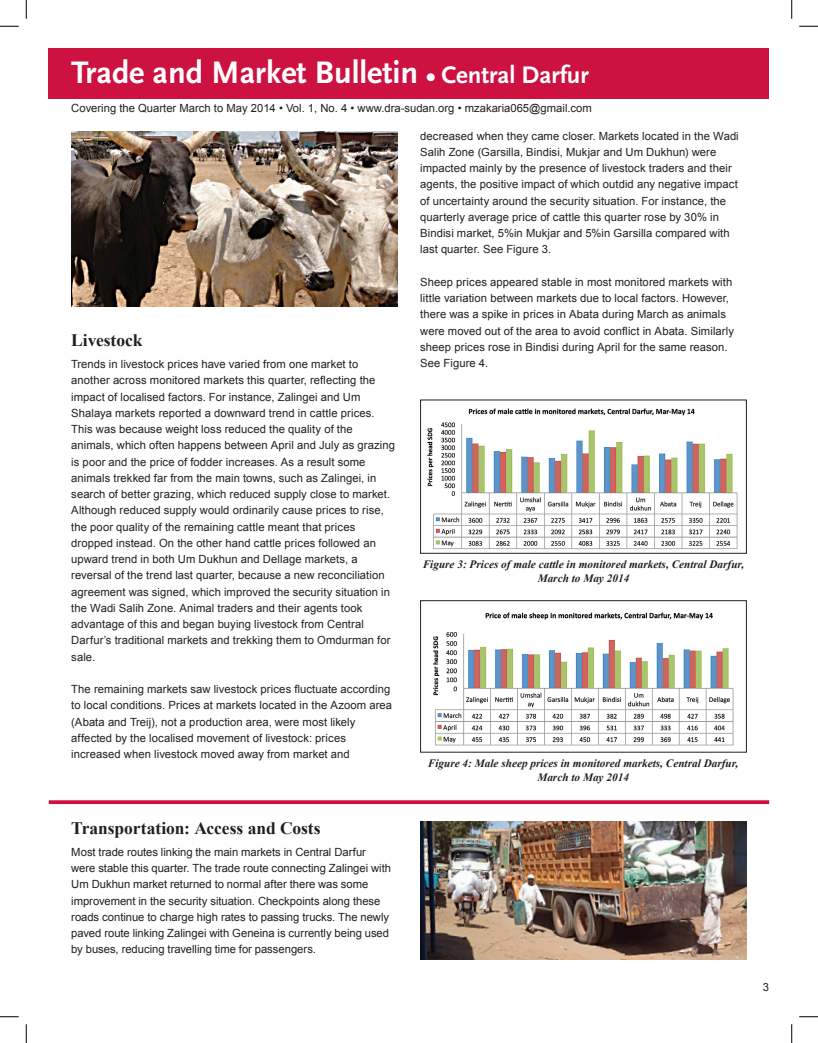
<style>
.page{position:relative;width:818px;height:1043px;background:#fff}
.page>*{position:absolute;margin:0;border:0;box-sizing:border-box;transform-origin:0 0}
.t1{font:700 32.5px "Scala Sans";color:#fff}
.t2{font:700 17.5px "Times New Roman";letter-spacing:-.005em;color:#231f20}
.t3{font:11.25px/16.2px "Arial";letter-spacing:.005em;color:#231f20}
.t4{font:italic 700 11.25px/13.8px "Times New Roman";color:#231f20;text-align:center}
.s1{font-size:25px}
</style>
<div class="page">
<div style="left:420px;top:600px;width:326px;height:152px;border:1px solid #231f20"></div>
<div style="left:49px;top:49px;width:720px;height:50px;background:#cd1141"></div>
<img style="left:433px;top:612px;width:301px;height:133px">
<img style="left:427px;top:408px;width:311px;height:141px">
<img style="left:71px;top:131px;width:326px;height:176px">
<img style="left:420px;top:821px;width:326px;height:138px">
<svg style="left:49px;top:800px;width:720px;height:4px;background:#d0214e"></svg>
<svg style="left:0;top:25px;width:19px;height:2px"></svg>
<svg style="left:799px;top:25px;width:19px;height:2px"></svg>
<svg style="left:0;top:1016px;width:19px;height:1px"></svg>
<svg style="left:799px;top:1016px;width:19px;height:1px"></svg>
<svg style="left:25px;top:0;width:2px;height:19px"></svg>
<svg style="left:25px;top:1024px;width:2px;height:18px"></svg>
<svg style="left:791px;top:0;width:1px;height:19px"></svg>
<svg style="left:791px;top:1024px;width:1px;height:18px"></svg>
<h1 class="t1" style="left:71px;top:55px;width:519px">Trade and Market Bulletin <span class="s1">• Central Darfur</span></h1>
<p class="t3" style="left:71px;top:100px;width:522px">Covering the Quarter March to May 2014 • Vol. 1, No. 4 • www.dra-sudan.org • mzakaria065@gmail.com</p>
<h2 class="t2" style="left:71px;top:328px;width:73px">Livestock</h2>
<p class="t3" style="left:71px;top:356px;width:325px">Trends in livestock prices have varied from one market to another across monitored markets this quarter, reflecting the impact of localised factors. For instance, Zalingei and Um Shalaya markets reported a downward trend in cattle prices.<br>This was because weight loss reduced the quality of the animals, which often happens between April and July as grazing is poor and the price of fodder increases. As a result some animals trekked far from the main towns, such as Zalingei, in search of better grazing, which reduced supply close to market.<br>Although reduced supply would ordinarily cause prices to rise, the poor quality of the remaining cattle meant that prices dropped instead. On the other hand cattle prices followed an upward trend in both Um Dukhun and Dellage markets, a reversal of the trend last quarter, because a new reconciliation agreement was signed, which improved the security situation in the Wadi Salih Zone. Animal traders and their agents took advantage of this and began buying livestock from Central Darfur’s traditional markets and trekking them to Omdurman for sale.</p>
<p class="t3" style="left:71px;top:681px;width:322px">The remaining markets saw livestock prices fluctuate according to local conditions. Prices at markets located in the Azoom area (Abata and Treij), not a production area, were most likely affected by the localised movement of livestock: prices increased when livestock moved away from market and</p>
<h2 class="t2" style="left:71px;top:816px;width:251px">Transportation: Access and Costs</h2>
<p class="t3" style="left:71px;top:844px;width:321px">Most trade routes linking the main markets in Central Darfur were stable this quarter. The trade route connecting Zalingei with Um Dukhun market returned to normal after there was some improvement in the security situation. Checkpoints along these roads continue to charge high rates to passing trucks. The newly paved route linking Zalingei with Geneina is currently being used by buses, reducing travelling time for passengers.</p>
<p class="t3" style="left:420px;top:127px;width:320px">decreased when they came closer. Markets located in the Wadi Salih Zone (Garsilla, Bindisi, Mukjar and Um Dukhun) were impacted mainly by the presence of livestock traders and their agents, the positive impact of which outdid any negative impact of uncertainty around the security situation. For instance, the quarterly average price of cattle this quarter rose by 30% in Bindisi market, 5%in Mukjar and 5%in Garsilla compared with last quarter. See Figure 3.</p>
<p class="t3" style="left:420px;top:274px;width:315px">Sheep prices appeared stable in most monitored markets with little variation between markets due to local factors. However, there was a spike in prices in Abata during March as animals were moved out of the area to avoid conflict in Abata. Similarly sheep prices rose in Bindisi during April for the same reason.<br>See Figure 4.</p>
<p class="t4" style="left:422px;top:557px;width:323px">Figure 3: Prices of male cattle in monitored markets, Central Darfur,<br>March to May 2014</p>
<p class="t4" style="left:428px;top:756px;width:312px">Figure 4: Male sheep prices in monitored markets, Central Darfur,<br>March to May 2014</p>
<p class="t3" style="left:762px;top:978px;width:8px">3</p>
</div>
